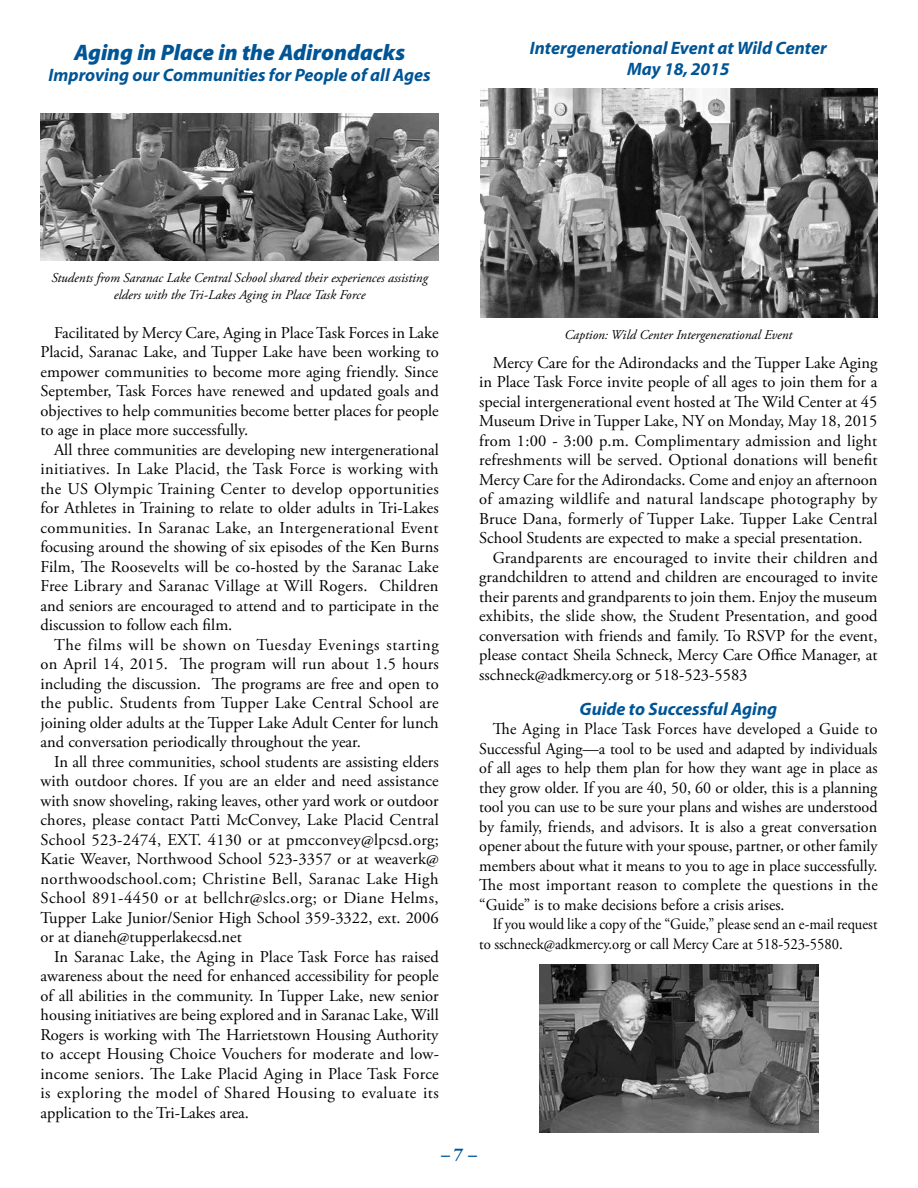
<style>
.page{position:relative;width:918px;height:1188px;background:#fff}
.page>*{position:absolute;margin:0;border:0;box-sizing:border-box;transform-origin:0 0}
.t1{font:italic 900 22.5px "Myriad Pro";color:#005596}
.t2{font:italic 700 18px/21px "Myriad";color:#005596;text-align:center}
.t3{font:700 18px "Adobe Garamond Pro";color:#005596}
.t4{font:16.5px/19.5px "Adobe Garamond Pro";color:#000;text-align:justify}
.t5{font:16.5px "Adobe Garamond Pro";letter-spacing:.02em;color:#000}
.t6{font:15.75px/19.5px "Adobe Garamond Pro";color:#000;scale:.93 1}
.t7{font:italic 13.5px/16.5px "Adobe Garamond Pro";color:#000;text-align:center}
</style>
<div class="page">
<img style="left:40px;top:114px;width:399px;height:146px">
<img style="left:480px;top:88px;width:398px;height:230px">
<img style="left:539px;top:964px;width:279px;height:168px">
<h1 class="t1" style="left:74px;top:38px;width:333px">Aging in Place in the Adirondacks</h1>
<p class="t2" style="left:49px;top:65px;width:383px">Improving our Communities for People of all Ages</p>
<p class="t2" style="left:530px;top:38px;width:298px">Intergenerational Event at Wild Center<br>May 18, 2015</p>
<p class="t7" style="left:51px;top:270px;width:378px">Students from Saranac Lake Central School shared their experiences assisting elders with the Tri-Lakes Aging in Place Task Force</p>
<p class="t4" style="left:41px;top:323px;width:400px;text-indent:13px">Facilitated by Mercy Care, Aging in Place Task Forces in Lake Placid, Saranac Lake, and Tupper Lake have been working to empower communities to become more aging friendly. Since September, Task Forces have renewed and updated goals and objectives to help communities become better places for people to age in place more successfully.</p>
<p class="t4" style="left:41px;top:440px;width:400px;text-indent:13px">All three communities are developing new intergenerational initiatives. In Lake Placid, the Task Force is working with the US Olympic Training Center to develop opportunities for Athletes in Training to relate to older adults in Tri-Lakes communities. In Saranac Lake, an Intergenerational Event focusing around the showing of six episodes of the Ken Burns Film, The Roosevelts will be co-hosted by the Saranac Lake Free Library and Saranac Village at Will Rogers. Children and seniors are encouraged to attend and to participate in the discussion to follow each film.</p>
<p class="t4" style="left:41px;top:635px;width:400px;text-indent:13px">The films will be shown on Tuesday Evenings starting on April 14, 2015. The program will run about 1.5 hours including the discussion. The programs are free and open to the public. Students from Tupper Lake Central School are joining older adults at the Tupper Lake Adult Center for lunch and conversation periodically throughout the year.</p>
<p class="t4" style="left:41px;top:752px;width:400px;text-indent:13px">In all three communities, school students are assisting elders with outdoor chores. If you are an elder and need assistance with snow shoveling, raking leaves, other yard work or outdoor chores, please contact Patti McConvey, Lake Placid Central School 523-2474, EXT. 4130 or at pmcconvey@lpcsd.org; Katie Weaver, Northwood School 523-3357 or at weaverk@ northwoodschool.com; Christine Bell, Saranac Lake High School 891-4450 or at bellchr@slcs.org; or Diane Helms, Tupper Lake Junior/Senior High School 359-3322, ext. 2006 or at dianeh@tupperlakecsd.net</p>
<p class="t4" style="left:41px;top:947px;width:400px;text-indent:13px">In Saranac Lake, the Aging in Place Task Force has raised awareness about the need for enhanced accessibility for people of all abilities in the community. In Tupper Lake, new senior housing initiatives are being explored and in Saranac Lake, Will Rogers is working with The Harrietstown Housing Authority to accept Housing Choice Vouchers for moderate and low&shy;income seniors. The Lake Placid Aging in Place Task Force is exploring the model of Shared Housing to evaluate its application to the Tri-Lakes area.</p>
<p class="t7" style="left:564px;top:327px;width:229px">Caption: Wild Center Intergenerational Event</p>
<p class="t4" style="left:493px;top:353px;width:386px">Mercy Care for the Adirondacks and the Tupper Lake Aging</p>
<p class="t4" style="left:479px;top:373px;width:400px">in Place Task Force invite people of all ages to join them for a</p>
<p class="t4" style="left:479px;top:392px;width:400px">special intergenerational event hosted at The Wild Center at 45</p>
<p class="t4" style="left:479px;top:412px;width:400px">Museum Drive in Tupper Lake, NY on Monday, May 18, 2015</p>
<p class="t4" style="left:479px;top:431px;width:400px">from 1:00 - 3:00 p.m. Complimentary admission and light</p>
<p class="t4" style="left:479px;top:451px;width:400px">refreshments will be served. Optional donations will benefit</p>
<p class="t4" style="left:479px;top:470px;width:400px">Mercy Care for the Adirondacks. Come and enjoy an afternoon</p>
<p class="t5" style="left:479px;top:489px;width:400px">of amazing wildlife and natural landscape photography by</p>
<p class="t4" style="left:479px;top:509px;width:400px">Bruce Dana, formerly of Tupper Lake. Tupper Lake Central</p>
<p class="t4" style="left:479px;top:529px;width:385px">School Students are expected to make a special presentation.</p>
<p class="t4" style="left:493px;top:548px;width:387px">Grandparents are encouraged to invite their children and</p>
<p class="t4" style="left:479px;top:568px;width:400px">grandchildren to attend and children are encouraged to invite</p>
<p class="t4" style="left:479px;top:587px;width:400px">their parents and grandparents to join them. Enjoy the museum</p>
<p class="t4" style="left:479px;top:607px;width:400px">exhibits, the slide show, the Student Presentation, and good</p>
<p class="t4" style="left:479px;top:626px;width:400px">conversation with friends and family. To RSVP for the event,</p>
<p class="t4" style="left:479px;top:646px;width:400px">please contact Sheila Schneck, Mercy Care Office Manager, at</p>
<p class="t4" style="left:479px;top:665px;width:270px">sschneck@adkmercy.org or 518-523-5583</p>
<p class="t2" style="left:580px;top:699px;width:199px">Guide to Successful Aging</p>
<p class="t4" style="left:479px;top:720px;width:400px;text-indent:13px">The Aging in Place Task Forces have developed a Guide to Successful Aging—a tool to be used and adapted by individuals of all ages to help them plan for how they want age in place as they grow older. If you are 40, 50, 60 or older, this is a planning tool you can use to be sure your plans and wishes are understood by family, friends, and advisors. It is also a great conversation opener about the future with your spouse, partner, or other family members about what it means to you to age in place successfully.<br>The most important reason to complete the questions in the “Guide” is to make decisions before a crisis arises.</p>
<p class="t6" style="left:479px;top:915px;width:430px;text-indent:14px">If you would like a copy of the “Guide,” please send an e-mail request to sschneck@adkmercy.org or call Mercy Care at 518-523-5580.</p>
<p class="t3" style="left:441px;top:1143px;width:37px">– 7 –</p>
</div>
